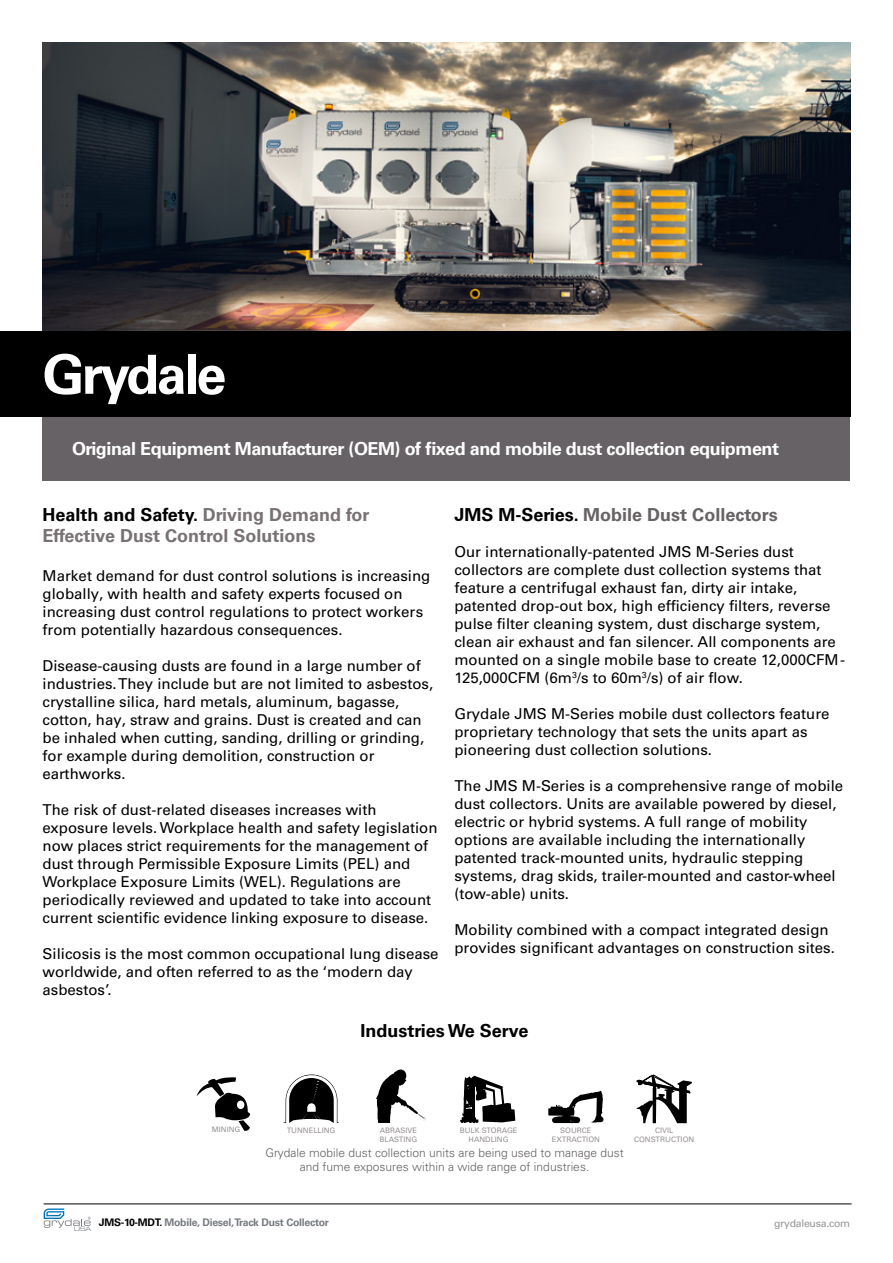
<style>
.page{position:relative;width:893px;height:1263px;background:#fff}
.page>*{position:absolute;margin:0;border:0;box-sizing:border-box;transform-origin:0 0}
.t1{font:700 54px "Univers LT Pro 65";letter-spacing:-.05em;color:#fff}
.t2{font:700 18px "Univers LT Pro 65";letter-spacing:-.025em;color:#fff}
.t3{font:700 18px/21px "Univers LT Pro 65";color:#787275}
.t4{font:700 18px "Univers LT Pro 65";color:#676265}
.t5{font:700 18px "Univers LT Pro 65";color:#000}
.t6{font:15px/18px "Univers LT Pro 55 Roman";color:#000}
.t7{font:300 12px/14.4px "Univers LT Pro 45";color:#676265;text-align:center}
.t8{font:700 10.5px "Univers LT Pro 65";letter-spacing:-.025em;color:#787c82}
.t9{font:10.5px "Univers LT Pro 55 Roman";letter-spacing:-.025em;color:#939598}
.t10{font:7.5px/9px "Univers LT Pro 55 Roman";color:#979194;text-align:center}
.t11{font:6.75px "Eurostile Ext";color:#797d82}
.s1{color:#000}
</style>
<div class="page">
<hr style="left:44px;top:1203px;width:808px;height:1px;background:#000">
<svg style="left:44px;top:1208px;width:47px;height:20px"></svg>
<div style="left:43px;top:398px;width:807px;height:82px;background:#676265"></div>
<img style="left:43px;top:43px;width:807px;height:289px">
<div style="left:0;top:332px;width:850px;height:85px;background:#000"></div>
<svg style="left:283px;top:1074px;width:56px;height:49px"></svg>
<svg style="left:376px;top:1069px;width:50px;height:54px"></svg>
<svg style="left:460px;top:1076px;width:55px;height:47px"></svg>
<svg style="left:548px;top:1091px;width:56px;height:32px"></svg>
<svg style="left:637px;top:1074px;width:55px;height:49px"></svg>
<svg style="left:197px;top:1077px;width:53px;height:54px"></svg>
<h1 class="t1" style="left:43px;top:329px;width:185px">Grydale</h1>
<p class="t2" style="left:72px;top:436px;width:709px">Original Equipment Manufacturer (OEM) of fixed and mobile dust collection equipment</p>
<p class="t3" style="left:43px;top:503px;width:329px"><span class="s1">Health and Safety.</span> Driving Demand for<br>Effective Dust Control Solutions</p>
<p class="t6" style="left:43px;top:567px;width:389px">Market demand for dust control solutions is increasing globally, with health and safety experts focused on increasing dust control regulations to protect workers from potentially hazardous consequences.</p>
<p class="t6" style="left:43px;top:657px;width:392px">Disease-causing dusts are found in a large number of industries. They include but are not limited to asbestos, crystalline silica, hard metals, aluminum, bagasse, cotton, hay, straw and grains. Dust is created and can be inhaled when cutting, sanding, drilling or grinding, for example during demolition, construction or earthworks.</p>
<p class="t6" style="left:43px;top:801px;width:397px">The risk of dust-related diseases increases with exposure levels. Workplace health and safety legislation now places strict requirements for the management of dust through Permissible Exposure Limits (PEL) and Workplace Exposure Limits (WEL). Regulations are periodically reviewed and updated to take into account current scientific evidence linking exposure to disease.</p>
<p class="t6" style="left:43px;top:945px;width:397px">Silicosis is the most common occupational lung disease worldwide, and often referred to as the ‘modern day asbestos’.</p>
<p class="t4" style="left:454px;top:502px;width:325px"><span class="s1">JMS M-Series.</span> Mobile Dust Collectors</p>
<p class="t6" style="left:454px;top:543px;width:392px">Our internationally-patented JMS M-Series dust collectors are complete dust collection systems that feature a centrifugal exhaust fan, dirty air intake, patented drop-out box, high efficiency filters, reverse pulse filter cleaning system, dust discharge system, clean air exhaust and fan silencer. All components are mounted on a single mobile base to create 12,000CFM - 125,000CFM (6m<sup>3</sup>/s to 60m<sup>3</sup>/s) of air flow.</p>
<p class="t6" style="left:454px;top:705px;width:377px">Grydale JMS M-Series mobile dust collectors feature proprietary technology that sets the units apart as pioneering dust collection solutions.</p>
<p class="t6" style="left:454px;top:777px;width:390px">The JMS M-Series is a comprehensive range of mobile dust collectors. Units are available powered by diesel, electric or hybrid systems. A full range of mobility options are available including the internationally patented track-mounted units, hydraulic stepping systems, drag skids, trailer-mounted and castor-wheel (tow-able) units.</p>
<p class="t6" style="left:454px;top:921px;width:382px">Mobility combined with a compact integrated design provides significant advantages on construction sites.</p>
<p class="t5" style="left:361px;top:1018px;width:170px">Industries We Serve</p>
<p class="t10" style="left:212px;top:1124px;width:30px">MINING</p>
<p class="t10" style="left:287px;top:1125px;width:50px">TUNNELLING</p>
<p class="t10" style="left:380px;top:1125px;width:39px;text-align:left">ABRASIVE<br>BLASTING</p>
<p class="t10" style="left:460px;top:1125px;width:59px">BULK STORAGE<br>HANDLING</p>
<p class="t10" style="left:552px;top:1125px;width:50px">SOURCE<br>EXTRACTION</p>
<p class="t10" style="left:634px;top:1125px;width:62px">CIVIL<br>CONSTRUCTION</p>
<p class="t7" style="left:265px;top:1145px;width:360px">Grydale mobile dust collection units are being used to manage dust and fume exposures within a wide range of industries.</p>
<p class="t8" style="left:99px;top:1215px;width:232px"><span class="s1">JMS-10-MDT.</span> Mobile, Diesel, Track Dust Collector</p>
<p class="t9" style="left:774px;top:1216px;width:77px">grydaleusa.com</p>
<p class="t11" style="left:74px;top:1224px;width:19px">USA</p>
</div>
